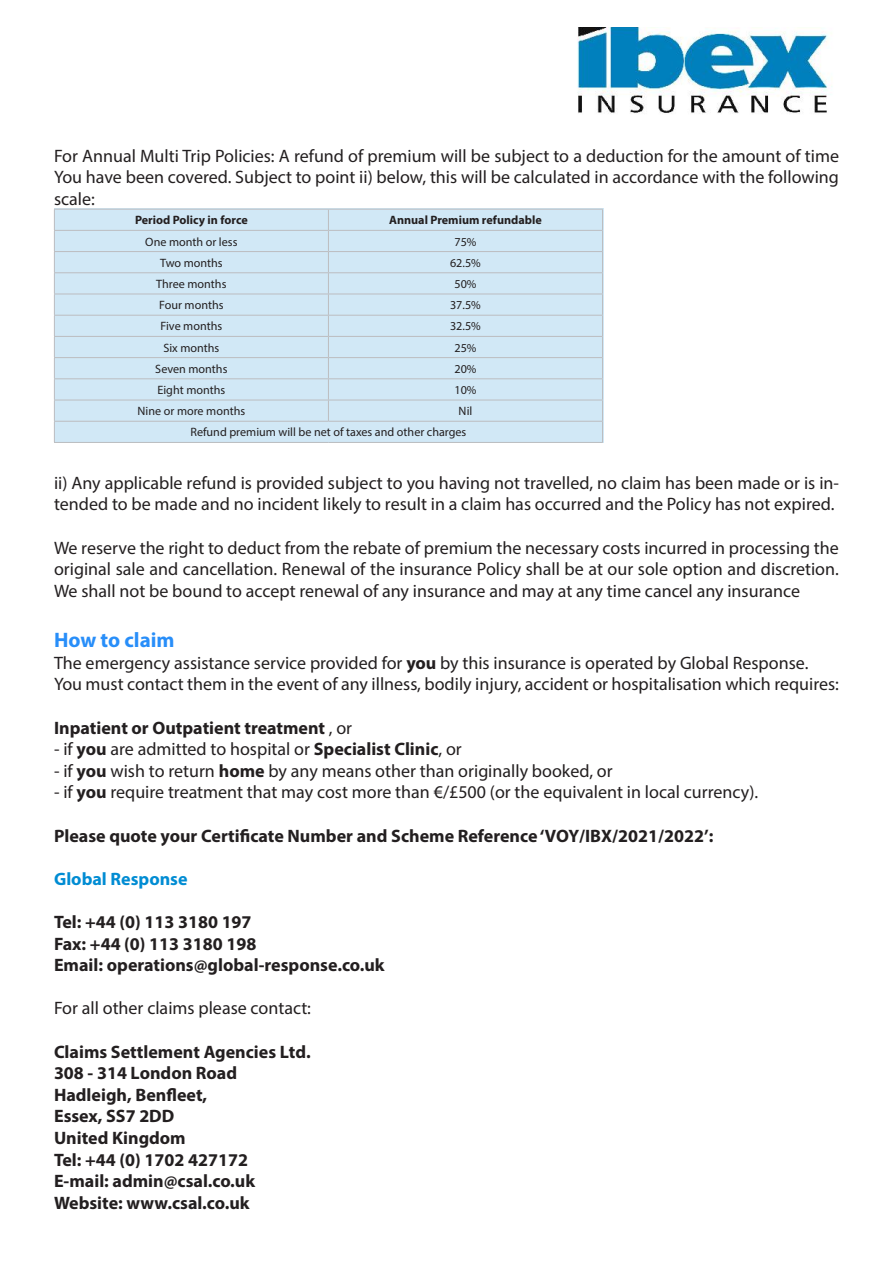
<style>
.page{position:relative;width:893px;height:1263px;background:#fff}
.page>*{position:absolute;margin:0;border:0;box-sizing:border-box;transform-origin:0 0}
.t1{font:700 21px "Myriad Pro";color:#288ef9}
.t2{font:18px/21.6px "Myriad Pro";color:#231f20;text-align:justify}
.t3{font:700 18px "Myriad Pro";color:#231f20}
.t4{font:700 18px "Myriad Pro";color:#008cd3}
.t5{font:12.15px "Myriad Pro";color:#231f20}
.t6{font:700 12.15px "Myriad Pro";color:#231f20}
.s1{font-weight:700}
.s2{font-weight:400}
</style>
<div class="page">
<div style="left:54px;top:208px;width:550px;height:235px;background:#d1e8f6"></div>
<svg style="left:54px;top:210px;width:1px;height:232px"></svg>
<hr style="left:54px;top:209px;width:274px;height:1px;background:#bcbdc0">
<hr style="left:328px;top:209px;width:275px;height:1px;background:#bcbdc0">
<svg style="left:328px;top:210px;width:1px;height:211px"></svg>
<svg style="left:602px;top:210px;width:1px;height:232px"></svg>
<hr style="left:54px;top:230px;width:274px;height:1px;background:#bcbdc0">
<hr style="left:328px;top:230px;width:275px;height:1px;background:#bcbdc0">
<hr style="left:54px;top:251px;width:274px;height:1px;background:#bcbdc0">
<hr style="left:328px;top:251px;width:275px;height:1px;background:#bcbdc0">
<hr style="left:54px;top:272px;width:274px;height:1px;background:#bcbdc0">
<hr style="left:328px;top:272px;width:275px;height:1px;background:#bcbdc0">
<hr style="left:54px;top:294px;width:274px;height:1px;background:#bcbdc0">
<hr style="left:328px;top:294px;width:275px;height:1px;background:#bcbdc0">
<hr style="left:54px;top:315px;width:274px;height:1px;background:#bcbdc0">
<hr style="left:328px;top:315px;width:275px;height:1px;background:#bcbdc0">
<hr style="left:54px;top:336px;width:274px;height:1px;background:#bcbdc0">
<hr style="left:328px;top:336px;width:275px;height:1px;background:#bcbdc0">
<hr style="left:54px;top:357px;width:274px;height:1px;background:#bcbdc0">
<hr style="left:328px;top:357px;width:275px;height:1px;background:#bcbdc0">
<hr style="left:54px;top:378px;width:274px;height:1px;background:#bcbdc0">
<hr style="left:328px;top:378px;width:275px;height:1px;background:#bcbdc0">
<hr style="left:54px;top:400px;width:274px;height:1px;background:#bcbdc0">
<hr style="left:328px;top:400px;width:275px;height:1px;background:#bcbdc0">
<hr style="left:54px;top:421px;width:274px;height:1px;background:#bcbdc0">
<hr style="left:328px;top:421px;width:275px;height:1px;background:#bcbdc0">
<hr style="left:54px;top:442px;width:274px;height:1px;background:#bcbdc0">
<hr style="left:328px;top:442px;width:275px;height:1px;background:#bcbdc0">
<img style="left:577px;top:28px;width:255px;height:86px">
<p class="t2" style="left:54px;top:144px;width:786px">For Annual Multi Trip Policies: A refund of premium will be subject to a deduction for the amount of time You have been covered. Subject to point ii) below, this will be calculated in accordance with the following scale:</p>
<p class="t6" style="left:135px;top:212px;width:114px">Period Policy in force</p>
<p class="t6" style="left:389px;top:212px;width:154px">Annual Premium refundable</p>
<p class="t5" style="left:145px;top:234px;width:94px">One month or less</p>
<p class="t5" style="left:454px;top:234px;width:24px">75%</p>
<p class="t5" style="left:160px;top:255px;width:64px">Two months</p>
<p class="t5" style="left:450px;top:255px;width:32px">62.5%</p>
<p class="t5" style="left:156px;top:276px;width:72px">Three months</p>
<p class="t5" style="left:454px;top:276px;width:24px">50%</p>
<p class="t5" style="left:159px;top:298px;width:66px">Four months</p>
<p class="t5" style="left:450px;top:298px;width:32px">37.5%</p>
<p class="t5" style="left:161px;top:319px;width:63px">Five months</p>
<p class="t5" style="left:450px;top:319px;width:32px">32.5%</p>
<p class="t5" style="left:163px;top:340px;width:57px">Six months</p>
<p class="t5" style="left:454px;top:340px;width:24px">25%</p>
<p class="t5" style="left:155px;top:361px;width:74px">Seven months</p>
<p class="t5" style="left:454px;top:361px;width:24px">20%</p>
<p class="t5" style="left:157px;top:382px;width:69px">Eight months</p>
<p class="t5" style="left:454px;top:382px;width:24px">10%</p>
<p class="t5" style="left:138px;top:404px;width:109px">Nine or more months</p>
<p class="t5" style="left:459px;top:404px;width:15px">Nil</p>
<p class="t5" style="left:190px;top:425px;width:277px">Refund premium will be net of taxes and other charges</p>
<p class="t2" style="left:54px;top:472px;width:786px">ii) Any applicable refund is provided subject to you having not travelled, no claim has been made or is in&shy;tended to be made and no incident likely to result in a claim has occurred and the Policy has not expired.</p>
<p class="t2" style="left:54px;top:536px;width:786px">We reserve the right to deduct from the rebate of premium the necessary costs incurred in processing the original sale and cancellation. Renewal of the insurance Policy shall be at our sole option and discretion.<br>We shall not be bound to accept renewal of any insurance and may at any time cancel any insurance</p>
<p class="t1" style="left:54px;top:626px;width:122px">How to claim</p>
<p class="t2" style="left:54px;top:652px;width:756px">The emergency assistance service provided for <span class="s1">you</span> by this insurance is operated by Global Response.</p>
<p class="t2" style="left:54px;top:673px;width:786px">You must contact them in the event of any illness, bodily injury, accident or hospitalisation which requires:</p>
<p class="t3" style="left:54px;top:716px;width:300px">Inpatient or Outpatient treatment <span class="s2">, or</span></p>
<p class="t2" style="left:54px;top:738px;width:409px">- if <span class="s1">you</span> are admitted to hospital or <span class="s1">Specialist Clinic</span>, or</p>
<p class="t2" style="left:54px;top:760px;width:560px">- if <span class="s1">you</span> wish to return <span class="s1">home</span> by any means other than originally booked, or</p>
<p class="t2" style="left:54px;top:781px;width:706px">- if <span class="s1">you</span> require treatment that may cost more than €/£500 (or the equivalent in local currency).</p>
<p class="t3" style="left:54px;top:824px;width:661px">Please quote your Certificate Number and Scheme Reference ‘VOY/IBX/2021/2022’:</p>
<p class="t4" style="left:54px;top:867px;width:135px">Global Response</p>
<p class="t3" style="left:54px;top:910px;width:199px">Tel: +44 (0) 113 3180 197</p>
<p class="t3" style="left:54px;top:932px;width:204px">Fax: +44 (0) 113 3180 198</p>
<p class="t3" style="left:54px;top:953px;width:332px">Email: operations@global-response.co.uk</p>
<p class="t2" style="left:54px;top:997px;width:259px">For all other claims please contact:</p>
<p class="t3" style="left:54px;top:1040px;width:258px">Claims Settlement Agencies Ltd.</p>
<p class="t3" style="left:54px;top:1061px;width:185px">308 - 314 London Road</p>
<p class="t3" style="left:54px;top:1083px;width:155px">Hadleigh, Benfleet,</p>
<p class="t3" style="left:54px;top:1104px;width:122px">Essex, SS7 2DD</p>
<p class="t3" style="left:54px;top:1126px;width:133px">United Kingdom</p>
<p class="t3" style="left:54px;top:1148px;width:195px">Tel: +44 (0) 1702 427172</p>
<p class="t3" style="left:54px;top:1169px;width:203px">E-mail: admin@csal.co.uk</p>
<p class="t3" style="left:54px;top:1191px;width:197px">Website: www.csal.co.uk</p>
</div>
